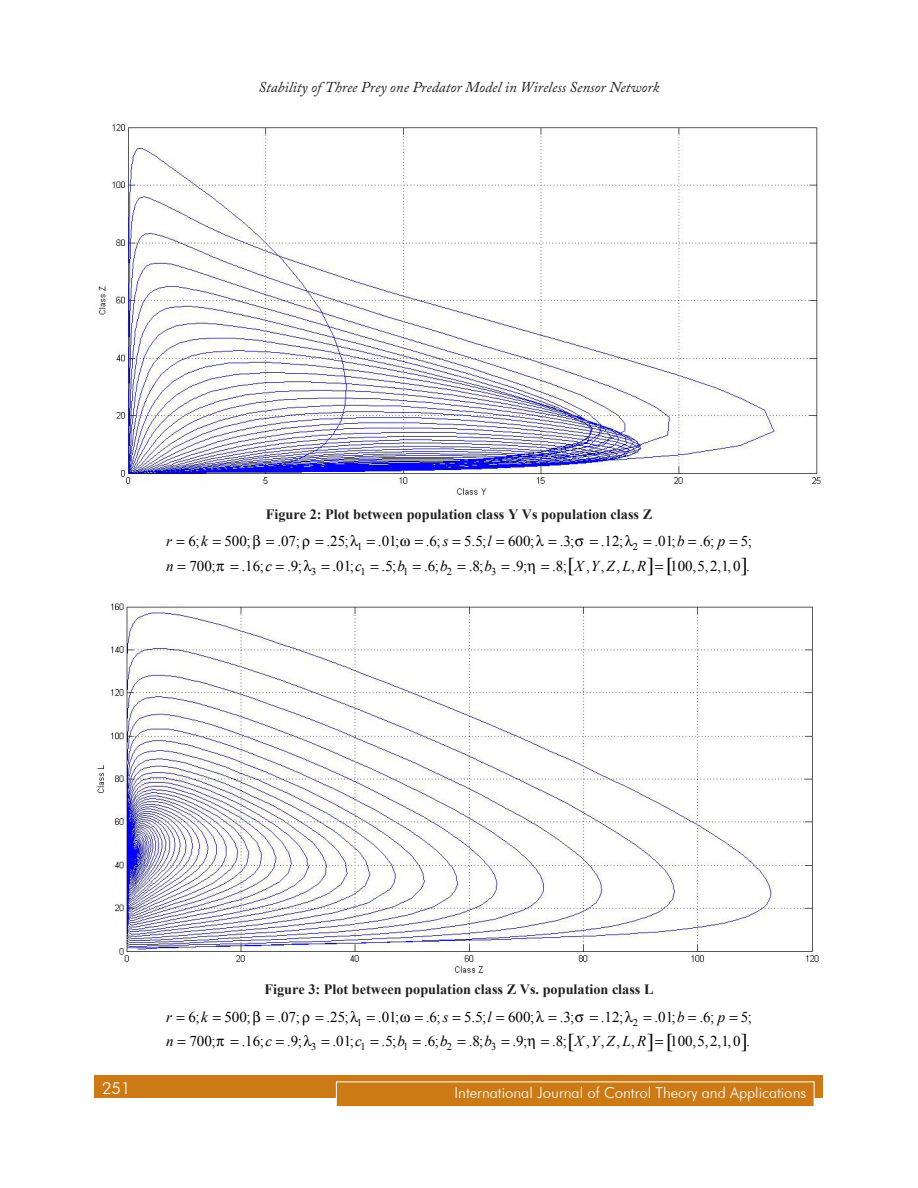
<style>
.page{position:relative;width:918px;height:1188px;background:#fff}
.page>*{position:absolute;margin:0;border:0;box-sizing:border-box;transform-origin:0 0}
.t1{font:300 16.5px "Futura BT";color:#fff}
.t2{font:15px "Times New Roman";color:#000}
.t3{font:italic 15px "Adobe Caslon Pro";color:#231f20}
.t4{font:300 15px "Futura BT";color:#fff}
.t5{font:italic 15px/24.5px "Times New Roman";letter-spacing:.485em;color:#000}
.t6{font:700 14.25px "Times New Roman";color:#231f20}
.t7{font:10.5px "Times New Roman";color:#000}
.s1{font-style:italic}
</style>
<div class="page">
<div style="left:94px;top:1076px;width:730px;height:22px;background:#cb7a16"></div>
<div style="left:336px;top:1082px;width:478px;height:25px;background:#cb7a16"></div>
<div style="left:336px;top:1082px;width:478px;height:25px;border:1px solid #fff"></div>
<img style="left:96px;top:124px;width:726px;height:373px">
<img style="left:97px;top:603px;width:722px;height:371px">
<p class="t3" style="left:259px;top:78px;width:402px">Stability of Three Prey one Predator Model in Wireless Sensor Network</p>
<p class="t5" style="left:166px;top:529px;width:9px">r n</p>
<p class="t6" style="left:266px;top:504px;width:388px">Figure 2: Plot between population class Y Vs population class Z</p>
<p class="t7" style="left:357px;top:540px;width:7px">1</p>
<p class="t7" style="left:633px;top:540px;width:7px">2</p>
<p class="t7" style="left:311px;top:564px;width:7px">3</p>
<p class="t7" style="left:361px;top:564px;width:7px">1</p>
<p class="t7" style="left:403px;top:564px;width:7px">1</p>
<p class="t7" style="left:447px;top:564px;width:7px">2</p>
<p class="t7" style="left:491px;top:564px;width:7px">3</p>
<p class="t2" style="left:188px;top:531px;width:21px">6;<span class="s1">k</span></p>
<p class="t2" style="left:224px;top:531px;width:28px">500;</p>
<p class="t2" style="left:277px;top:531px;width:24px">.07;</p>
<p class="t2" style="left:326px;top:531px;width:24px">.25;</p>
<p class="t2" style="left:378px;top:531px;width:23px">.01;</p>
<p class="t2" style="left:426px;top:531px;width:24px">.6; <span class="s1">s</span></p>
<p class="t2" style="left:464px;top:531px;width:29px">5.5;<span class="s1">l</span></p>
<p class="t2" style="left:508px;top:531px;width:28px">600;</p>
<p class="t2" style="left:560px;top:531px;width:16px">.3;</p>
<p class="t2" style="left:601px;top:531px;width:24px">.12;</p>
<p class="t2" style="left:655px;top:531px;width:32px">.01;<span class="s1">b</span></p>
<p class="t2" style="left:699px;top:531px;width:28px">.6; <span class="s1">p</span></p>
<p class="t2" style="left:741px;top:531px;width:12px">5;</p>
<p class="t2" style="left:189px;top:556px;width:28px">700;</p>
<p class="t2" style="left:241px;top:556px;width:32px">.16;<span class="s1">c</span></p>
<p class="t2" style="left:287px;top:556px;width:16px">.9;</p>
<p class="t2" style="left:333px;top:556px;width:31px">.01;<span class="s1">c</span></p>
<p class="t2" style="left:382px;top:556px;width:25px">.5;<span class="s1">b</span></p>
<p class="t2" style="left:424px;top:556px;width:25px">.6;<span class="s1">b</span></p>
<p class="t2" style="left:469px;top:556px;width:25px">.8;<span class="s1">b</span></p>
<p class="t2" style="left:513px;top:556px;width:16px">.9;</p>
<p class="t2" style="left:552px;top:556px;width:16px">.8;</p>
<p class="t2" style="left:586px;top:556px;width:50px">,,,,</p>
<p class="t2" style="left:670px;top:556px;width:81px">100,5,2,1,0 .</p>
<p class="t5" style="left:575px;top:553px;width:73px">XYZLR</p>
<p class="t5" style="left:166px;top:1004px;width:9px">r n</p>
<p class="t6" style="left:264px;top:979px;width:390px">Figure 3: Plot between population class Z Vs. population class L</p>
<p class="t7" style="left:357px;top:1015px;width:7px">1</p>
<p class="t7" style="left:633px;top:1015px;width:7px">2</p>
<p class="t7" style="left:311px;top:1040px;width:7px">3</p>
<p class="t7" style="left:361px;top:1040px;width:7px">1</p>
<p class="t7" style="left:403px;top:1040px;width:7px">1</p>
<p class="t7" style="left:447px;top:1040px;width:7px">2</p>
<p class="t7" style="left:491px;top:1040px;width:7px">3</p>
<p class="t2" style="left:188px;top:1007px;width:21px">6;<span class="s1">k</span></p>
<p class="t2" style="left:224px;top:1007px;width:28px">500;</p>
<p class="t2" style="left:277px;top:1007px;width:24px">.07;</p>
<p class="t2" style="left:326px;top:1007px;width:24px">.25;</p>
<p class="t2" style="left:378px;top:1007px;width:23px">.01;</p>
<p class="t2" style="left:426px;top:1007px;width:24px">.6; <span class="s1">s</span></p>
<p class="t2" style="left:464px;top:1007px;width:29px">5.5;<span class="s1">l</span></p>
<p class="t2" style="left:508px;top:1007px;width:28px">600;</p>
<p class="t2" style="left:560px;top:1007px;width:16px">.3;</p>
<p class="t2" style="left:601px;top:1007px;width:24px">.12;</p>
<p class="t2" style="left:655px;top:1007px;width:32px">.01;<span class="s1">b</span></p>
<p class="t2" style="left:699px;top:1007px;width:28px">.6; <span class="s1">p</span></p>
<p class="t2" style="left:741px;top:1007px;width:12px">5;</p>
<p class="t2" style="left:189px;top:1031px;width:28px">700;</p>
<p class="t2" style="left:241px;top:1031px;width:32px">.16;<span class="s1">c</span></p>
<p class="t2" style="left:287px;top:1031px;width:16px">.9;</p>
<p class="t2" style="left:333px;top:1031px;width:31px">.01;<span class="s1">c</span></p>
<p class="t2" style="left:382px;top:1031px;width:25px">.5;<span class="s1">b</span></p>
<p class="t2" style="left:424px;top:1031px;width:25px">.6;<span class="s1">b</span></p>
<p class="t2" style="left:469px;top:1031px;width:25px">.8;<span class="s1">b</span></p>
<p class="t2" style="left:513px;top:1031px;width:16px">.9;</p>
<p class="t2" style="left:552px;top:1031px;width:16px">.8;</p>
<p class="t2" style="left:586px;top:1031px;width:50px">,,,,</p>
<p class="t2" style="left:670px;top:1031px;width:81px">100,5,2,1,0 .</p>
<p class="t5" style="left:575px;top:1029px;width:73px">XYZLR</p>
<p class="t1" style="left:102px;top:1078px;width:30px">251</p>
<p class="t4" style="left:455px;top:1084px;width:353px">International Journal of Control Theory and Applications</p>
</div>
